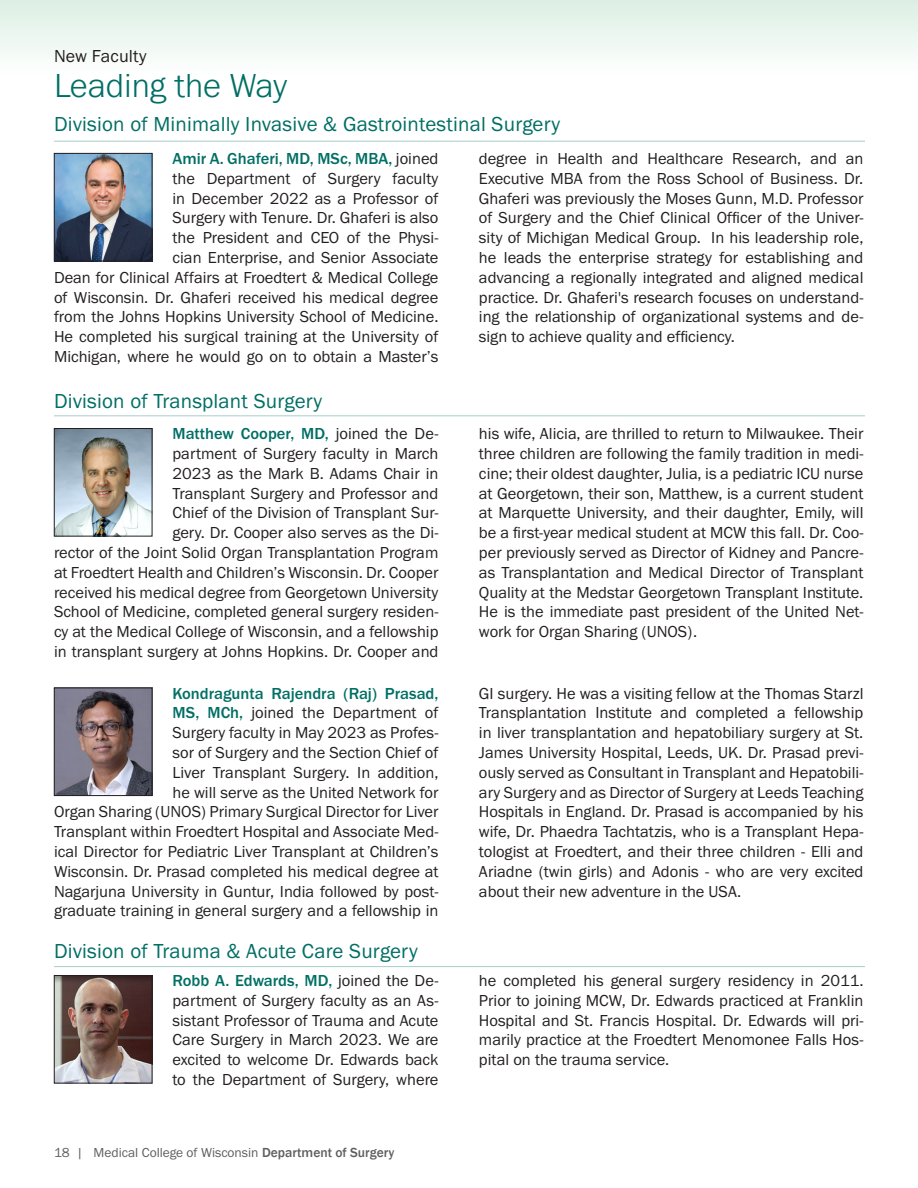
<style>
.page{position:relative;width:918px;height:1188px;background:#fff}
.page>*{position:absolute;margin:0;border:0;box-sizing:border-box;transform-origin:0 0}
.headline{font:300 34.5px "Franklin Gothic URW";letter-spacing:-.005em;color:#006f65}
.Division_Header{font:21px "Franklin Gothic URW Boo";letter-spacing:.01em;color:#006f65}
.subhead_-_12{font:18px "Franklin Gothic URW Boo";letter-spacing:.01em;color:#231f20}
.pp_no_indent{font:16.5px/19.8px "Franklin Gothic URW Boo";color:#231f20;text-align:justify}
.t1{font:13.5px "Franklin Gothic URW Boo";color:#5f5f62}
.s1{font-family:"Franklin Gothic URW";font-weight:500;color:#006f65}
.s2{font-family:"Franklin Gothic";font-weight:500}
</style>
<div class="page">
<div style="left:0;top:0;width:918px;height:73px;background:linear-gradient(to bottom,#dcefe4,#fdfefe)"></div>
<img style="left:56px;top:155px;width:94px;height:104px">
<div style="left:54px;top:153px;width:98px;height:108px;border:1px solid #231f20"></div>
<hr style="left:54px;top:141px;width:811px;height:1px;background:#006f65">
<img style="left:56px;top:690px;width:94px;height:104px">
<div style="left:54px;top:688px;width:98px;height:108px;border:1px solid #231f20"></div>
<img style="left:56px;top:430px;width:94px;height:104px">
<div style="left:54px;top:428px;width:98px;height:108px;border:1px solid #231f20"></div>
<hr style="left:54px;top:415px;width:811px;height:1px;background:#006f65">
<img style="left:56px;top:977px;width:94px;height:104px">
<div style="left:54px;top:975px;width:98px;height:108px;border:1px solid #231f20"></div>
<hr style="left:54px;top:966px;width:811px;height:1px;background:#006f65">
<p class="subhead_-_12" style="left:54px;top:45px;width:94px">New Faculty</p>
<p class="headline" style="left:54px;top:64px;width:235px">Leading the Way</p>
<p class="Division_Header" style="left:54px;top:111px;width:508px">Division of Minimally Invasive &amp; Gastrointestinal Surgery</p>
<p class="pp_no_indent" style="left:54px;top:148px;width:386px;text-align:right"><span class="s1">Amir A. Ghaferi, MD, MSc, MBA,</span> joined<br>the Department of Surgery faculty<br>in December 2022 as a Professor of<br>Surgery with Tenure. Dr. Ghaferi is also<br>the President and CEO of the Physi-<br>cian Enterprise, and Senior Associate<br>Dean for Clinical Affairs at Froedtert &amp; Medical College of Wisconsin. Dr. Ghaferi received his medical degree from the Johns Hopkins University School of Medicine.<br>He completed his surgical training at the University of Michigan, where he would go on to obtain a Master’s</p>
<p class="pp_no_indent" style="left:479px;top:148px;width:386px">degree in Health and Healthcare Research, and an Executive MBA from the Ross School of Business. Dr.<br>Ghaferi was previously the Moses Gunn, M.D. Professor of Surgery and the Chief Clinical Officer of the Univer&shy;sity of Michigan Medical Group. In his leadership role, he leads the enterprise strategy for establishing and advancing a regionally integrated and aligned medical practice. Dr. Ghaferi's research focuses on understand&shy;ing the relationship of organizational systems and de&shy;sign to achieve quality and efficiency.</p>
<p class="Division_Header" style="left:54px;top:388px;width:270px">Division of Transplant Surgery</p>
<p class="pp_no_indent" style="left:54px;top:423px;width:386px;text-align:right"><span class="s1">Matthew Cooper, MD,</span> joined the De-<br>partment of Surgery faculty in March<br>2023 as the Mark B. Adams Chair in<br>Transplant Surgery and Professor and<br>Chief of the Division of Transplant Sur-<br>gery. Dr. Cooper also serves as the Di-<br>rector of the Joint Solid Organ Transplantation Program at Froedtert Health and Children’s Wisconsin. Dr. Cooper received his medical degree from Georgetown University School of Medicine, completed general surgery residen&shy;cy at the Medical College of Wisconsin, and a fellowship in transplant surgery at Johns Hopkins. Dr. Cooper and</p>
<p class="pp_no_indent" style="left:479px;top:423px;width:386px">his wife, Alicia, are thrilled to return to Milwaukee. Their three children are following the family tradition in medi&shy;cine; their oldest daughter, Julia, is a pediatric ICU nurse at Georgetown, their son, Matthew, is a current student at Marquette University, and their daughter, Emily, will be a first-year medical student at MCW this fall. Dr. Coo&shy;per previously served as Director of Kidney and Pancre&shy;as Transplantation and Medical Director of Transplant Quality at the Medstar Georgetown Transplant Institute.<br>He is the immediate past president of the United Net&shy;work for Organ Sharing (UNOS).</p>
<p class="pp_no_indent" style="left:54px;top:683px;width:386px;text-align:right"><span class="s1">Kondragunta Rajendra (Raj) Prasad,<br>MS, MCh,</span> joined the Department of<br>Surgery faculty in May 2023 as Profes-<br>sor of Surgery and the Section Chief of<br>Liver Transplant Surgery. In addition,<br>he will serve as the United Network for<br>Organ Sharing (UNOS) Primary Surgical Director for Liver Transplant within Froedtert Hospital and Associate Med&shy;ical Director for Pediatric Liver Transplant at Children’s Wisconsin. Dr. Prasad completed his medical degree at Nagarjuna University in Guntur, India followed by post&shy;graduate training in general surgery and a fellowship in</p>
<p class="pp_no_indent" style="left:479px;top:683px;width:386px">GI surgery. He was a visiting fellow at the Thomas Starzl Transplantation Institute and completed a fellowship in liver transplantation and hepatobiliary surgery at St.<br>James University Hospital, Leeds, UK. Dr. Prasad previ&shy;ously served as Consultant in Transplant and Hepatobili&shy;ary Surgery and as Director of Surgery at Leeds Teaching Hospitals in England. Dr. Prasad is accompanied by his wife, Dr. Phaedra Tachtatzis, who is a Transplant Hepa&shy;tologist at Froedtert, and their three children - Elli and Ariadne (twin girls) and Adonis - who are very excited about their new adventure in the USA.</p>
<p class="Division_Header" style="left:54px;top:938px;width:365px">Division of Trauma &amp; Acute Care Surgery</p>
<p class="pp_no_indent" style="left:173px;top:970px;width:267px"><span class="s1">Robb A. Edwards, MD,</span> joined the De&shy;partment of Surgery faculty as an As&shy;sistant Professor of Trauma and Acute Care Surgery in March 2023. We are excited to welcome Dr. Edwards back to the Department of Surgery, where</p>
<p class="pp_no_indent" style="left:479px;top:970px;width:386px">he completed his general surgery residency in 2011.<br>Prior to joining MCW, Dr. Edwards practiced at Franklin Hospital and St. Francis Hospital. Dr. Edwards will pri&shy;marily practice at the Froedtert Menomonee Falls Hos&shy;pital on the trauma service.</p>
<p class="t1" style="left:54px;top:1144px;width:342px">18 | Medical College of Wisconsin <span class="s2">Department of Surgery</span></p>
</div>
